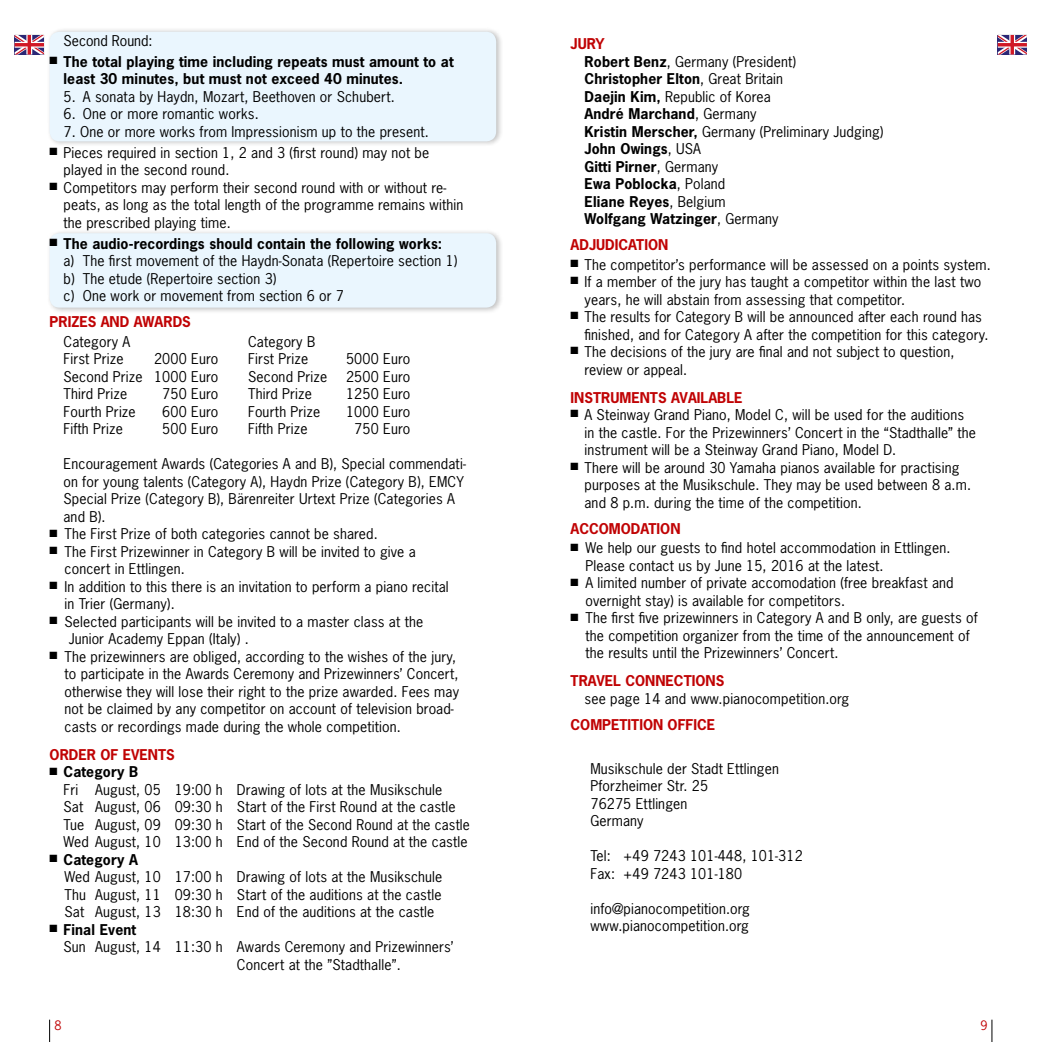
<style>
.page{position:relative;width:1042px;height:1042px;background:#fff}
.page>*{position:absolute;margin:0;border:0;box-sizing:border-box;transform-origin:0 0}
.t1{font:14px/17.5px "News Gothic";letter-spacing:.01em;color:#000}
.t2{font:700 14px/17.5px "News Gothic";letter-spacing:.01em;color:#000}
.t3{font:700 14px "News Gothic Std";color:#c00304}
.t4{font:14px "News Gothic Std";color:#000}
.t5{font:12.25px "News Gothic Std";color:#c00304}
.s1{font-weight:700}
.s2{font-weight:400}
</style>
<div class="page">
<svg style="left:49px;top:1019px;width:1px;height:23px"></svg>
<svg style="left:991px;top:1019px;width:1px;height:23px"></svg>
<div style="left:47px;top:27px;width:457px;height:120px;background:#000;opacity:.25"></div>
<div style="left:50px;top:32px;width:446px;height:109px;background:#eaf6fe;border-radius:10px"></div>
<div style="left:47px;top:228px;width:457px;height:85px;background:#000;opacity:.25"></div>
<div style="left:50px;top:233px;width:446px;height:75px;background:#eaf6fe;border-radius:10px"></div>
<svg style="left:15px;top:35px;width:29px;height:20px"></svg>
<svg style="left:998px;top:35px;width:29px;height:20px"></svg>
<p class="t4" style="left:64px;top:31px;width:90px">Second Round:</p>
<p class="t2" style="left:64px;top:52px;width:392px;text-indent:-14px">■ The total playing time including repeats must amount to at least 30 minutes, but must not exceed 40 minutes.</p>
<p class="t1" style="left:64px;top:87px;width:333px">5. A sonata by Haydn, Mozart, Beethoven or Schubert.</p>
<p class="t1" style="left:64px;top:105px;width:197px">6. One or more romantic works.</p>
<p class="t1" style="left:64px;top:122px;width:367px">7. One or more works from Impressionism up to the present.</p>
<p class="t1" style="left:64px;top:143px;width:367px;text-indent:-14px">■ Pieces required in section 1, 2 and 3 (first round) may not be played in the second round.</p>
<p class="t1" style="left:64px;top:178px;width:401px;text-indent:-14px">■ Competitors may perform their second round with or without re&shy;peats, as long as the total length of the programme remains within the prescribed playing time.</p>
<p class="t1" style="left:64px;top:234px;width:395px;text-indent:-14px">■ <span class="s1">The audio-recordings should contain the following works:<br></span>a) The first movement of the Haydn-Sonata (Repertoire section 1) b) The etude (Repertoire section 3)<br>c) One work or movement from section 6 or 7</p>
<p class="t3" style="left:50px;top:313px;width:143px">PRIZES AND AWARDS</p>
<p class="t1" style="left:64px;top:332px;width:68px">Category A</p>
<p class="t1" style="left:248px;top:332px;width:69px">Category B</p>
<p class="t1" style="left:64px;top:350px;width:62px">First Prize</p>
<p class="t1" style="left:154px;top:350px;width:66px">2000 Euro</p>
<p class="t1" style="left:248px;top:350px;width:62px">First Prize</p>
<p class="t1" style="left:346px;top:350px;width:66px">5000 Euro</p>
<p class="t1" style="left:64px;top:367px;width:156px">Second Prize 1000 Euro</p>
<p class="t1" style="left:248px;top:367px;width:81px">Second Prize</p>
<p class="t1" style="left:346px;top:367px;width:66px">2500 Euro</p>
<p class="t1" style="left:64px;top:385px;width:65px">Third Prize</p>
<p class="t1" style="left:162px;top:385px;width:57px">750 Euro</p>
<p class="t1" style="left:248px;top:385px;width:65px">Third Prize</p>
<p class="t1" style="left:346px;top:385px;width:66px">1250 Euro</p>
<p class="t1" style="left:64px;top:402px;width:74px">Fourth Prize</p>
<p class="t1" style="left:162px;top:402px;width:57px">600 Euro</p>
<p class="t1" style="left:248px;top:402px;width:74px">Fourth Prize</p>
<p class="t1" style="left:346px;top:402px;width:66px">1000 Euro</p>
<p class="t1" style="left:64px;top:420px;width:61px">Fifth Prize</p>
<p class="t1" style="left:162px;top:420px;width:57px">500 Euro</p>
<p class="t1" style="left:248px;top:420px;width:61px">Fifth Prize</p>
<p class="t1" style="left:354px;top:420px;width:57px">750 Euro</p>
<p class="t1" style="left:64px;top:455px;width:404px">Encouragement Awards (Categories A and B), Special commendati&shy;on for young talents (Category A), Haydn Prize (Category B), EMCY Special Prize (Category B), Bärenreiter Urtext Prize (Categories A and B).</p>
<p class="t1" style="left:50px;top:525px;width:330px">■ The First Prize of both categories cannot be shared.</p>
<p class="t1" style="left:64px;top:542px;width:353px;text-indent:-15px">■ The First Prizewinner in Category B will be invited to give a concert in Ettlingen.</p>
<p class="t1" style="left:64px;top:577px;width:386px;text-indent:-15px">■ In addition to this there is an invitation to perform a piano recital in Trier (Germany).</p>
<p class="t1" style="left:69px;top:612px;width:356px;text-indent:-19px">■ Selected participants will be invited to a master class at the<br>Junior Academy Eppan (Italy) .</p>
<p class="t1" style="left:64px;top:647px;width:396px;text-indent:-15px">■ The prizewinners are obliged, according to the wishes of the jury, to participate in the Awards Ceremony and Prizewinners’ Concert, otherwise they will lose their right to the prize awarded. Fees may not be claimed by any competitor on account of television broad&shy;casts or recordings made during the whole competition.</p>
<p class="t3" style="left:50px;top:745px;width:127px">ORDER OF EVENTS</p>
<p class="t1" style="left:63px;top:763px;width:408px;text-indent:-14px">■ <span class="s1">Category B<br></span>Fri August, 05 19:00 h Drawing of lots at the Musikschule<br>Sat August, 06 09:30 h Start of the First Round at the castle Tue August, 09 09:30 h Start of the Second Round at the castle Wed August, 10 13:00 h End of the Second Round at the castle</p>
<p class="t1" style="left:64px;top:850px;width:379px;text-indent:-15px">■ <span class="s1">Category A<br></span>Wed August, 10 17:00 h Drawing of lots at the Musikschule Thu August, 11 09:30 h Start of the auditions at the castle Sat August, 13 18:30 h End of the auditions at the castle</p>
<p class="t2" style="left:50px;top:920px;width:88px">■ Final Event</p>
<p class="t1" style="left:64px;top:938px;width:392px">Sun August, 14 11:30 h Awards Ceremony and Prizewinners’</p>
<p class="t1" style="left:237px;top:955px;width:165px">Concert at the ”Stadthalle”.</p>
<p class="t3" style="left:570px;top:34px;width:36px">JURY</p>
<p class="t2" style="left:584px;top:52px;width:300px">Robert Benz<span class="s2">, Germany (President)<br></span>Christopher Elton<span class="s2">, Great Britain<br></span>Daejin Kim, <span class="s2">Republic of Korea<br></span>André Marchand<span class="s2">, Germany<br></span>Kristin Merscher, <span class="s2">Germany (Preliminary Judging)<br></span>John Owings<span class="s2">, USA<br></span>Gitti Pirner<span class="s2">, Germany<br></span>Ewa Poblocka<span class="s2">, Poland<br></span>Eliane Reyes<span class="s2">, Belgium<br></span>Wolfgang Watzinger<span class="s2">, Germany</span></p>
<p class="t3" style="left:570px;top:236px;width:99px">ADJUDICATION</p>
<p class="t1" style="left:570px;top:255px;width:422px">■ The competitor’s performance will be assessed on a points system.</p>
<p class="t1" style="left:584px;top:273px;width:398px;text-indent:-14px">■ If a member of the jury has taught a competitor within the last two years, he will abstain from assessing that competitor.</p>
<p class="t1" style="left:584px;top:308px;width:405px;text-indent:-14px">■ The results for Category B will be announced after each round has finished, and for Category A after the competition for this category.</p>
<p class="t1" style="left:584px;top:343px;width:371px;text-indent:-14px">■ The decisions of the jury are final and not subject to question, review or appeal.</p>
<p class="t3" style="left:570px;top:388px;width:173px">INSTRUMENTS AVAILABLE</p>
<p class="t1" style="left:584px;top:406px;width:393px;text-indent:-14px">■ A Steinway Grand Piano, Model C, will be used for the auditions in the castle. For the Prizewinners’ Concert in the “Stadthalle” the instrument will be a Steinway Grand Piano, Model D.</p>
<p class="t1" style="left:584px;top:458px;width:388px;text-indent:-14px">■ There will be around 30 Yamaha pianos available for practising purposes at the Musikschule. They may be used between 8 a.m. and 8 p.m. during the time of the competition.</p>
<p class="t3" style="left:570px;top:519px;width:111px">ACCOMODATION</p>
<p class="t1" style="left:585px;top:539px;width:366px;text-indent:-15px">■ We help our guests to find hotel accommodation in Ettlingen.<br>Please contact us by June 15, 2016 at the latest.</p>
<p class="t1" style="left:585px;top:574px;width:369px;text-indent:-15px">■ A limited number of private accomodation (free breakfast and overnight stay) is available for competitors.</p>
<p class="t1" style="left:585px;top:609px;width:394px;text-indent:-15px">■ The first five prizewinners in Category A and B only, are guests of the competition organizer from the time of the announcement of the results until the Prizewinners’ Concert.</p>
<p class="t3" style="left:570px;top:671px;width:155px">TRAVEL CONNECTIONS</p>
<p class="t1" style="left:584px;top:689px;width:266px">see page 14 and www.pianocompetition.org</p>
<p class="t3" style="left:570px;top:715px;width:146px">COMPETITION OFFICE</p>
<p class="t1" style="left:590px;top:759px;width:190px">Musikschule der Stadt Ettlingen<br>Pforzheimer Str. 25<br>76275 Ettlingen<br>Germany</p>
<p class="t1" style="left:590px;top:847px;width:214px">Tel: +49 7243 101-448, 101-312<br>Fax: +49 7243 101-180</p>
<p class="t1" style="left:590px;top:899px;width:161px">info@pianocompetition.org www.pianocompetition.org</p>
<p class="t5" style="left:55px;top:1017px;width:9px">8</p>
<p class="t5" style="left:980px;top:1017px;width:9px">9</p>
</div>
